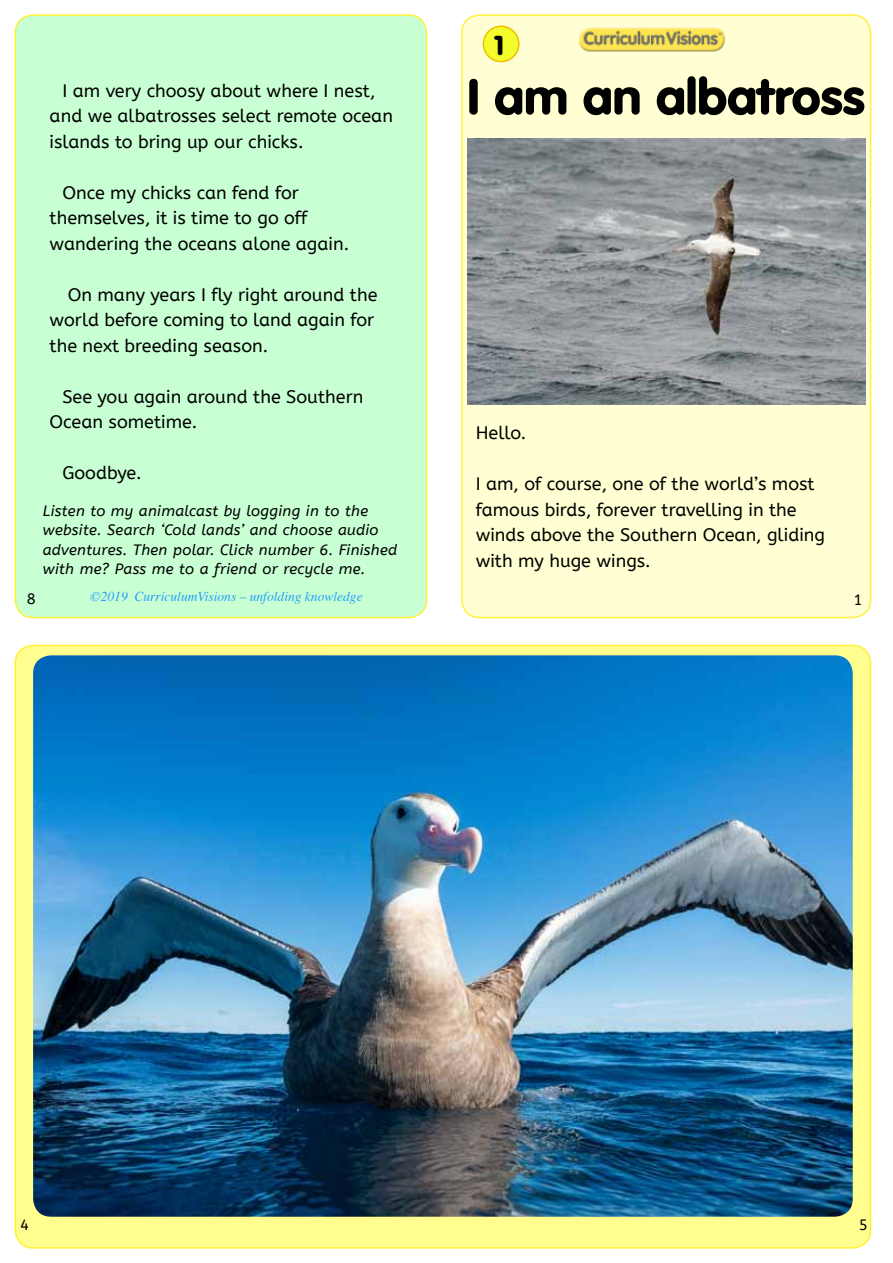
<style>
.page{position:relative;width:893px;height:1263px;background:#fff}
.page>*{position:absolute;margin:0;border:0;box-sizing:border-box;transform-origin:0 0}
.t1{font:900 49.5px "VAG Rounded";color:#000;scale:1.05 1}
.t2{font:900 27px "VAG Rounded";color:#000;scale:1.05 1}
.t3{font:18px/25.5px "A Bee Zee";color:#000}
.t4{font:italic 15px/19.5px "A Bee Zee";letter-spacing:.02em;color:#000}
.t5{font:15px "A Bee Zee";color:#000}
.t6{font:italic 13.5px "Times";color:#239efb}
</style>
<div class="page">
<div style="left:462px;top:15px;width:409px;height:603px;background:#ffffd3;border-radius:18px"></div>
<div style="left:461px;top:14px;width:410px;height:604px;border:2px solid #fff139;border-radius:18px"></div>
<div style="left:15px;top:15px;width:412px;height:603px;background:#c8ffd3;border-radius:18px"></div>
<div style="left:15px;top:14px;width:412px;height:604px;border:2px solid #fff139;border-radius:18px"></div>
<div style="left:15px;top:645px;width:856px;height:603px;background:#fffe8e;border-radius:18px"></div>
<img style="left:578px;top:27px;width:147px;height:25px">
<div style="left:483px;top:26px;width:36px;height:36px;background:#f5fc2c;border-radius:50%"></div>
<div style="left:483px;top:26px;width:36px;height:36px;border:2px solid #eebf05;border-radius:50%"></div>
<img style="left:33px;top:655px;width:820px;height:562px">
<img style="left:467px;top:139px;width:398px;height:265px">
<p class="t3" style="left:50px;top:78px;width:345px;text-indent:13px">I am very choosy about where I nest, and we albatrosses select remote ocean islands to bring up our chicks.</p>
<p class="t3" style="left:50px;top:180px;width:301px;text-indent:13px">Once my chicks can fend for themselves, it is time to go off wandering the oceans alone again.</p>
<p class="t3" style="left:50px;top:282px;width:329px;text-indent:18px">On many years I fly right around the world before coming to land again for the next breeding season.</p>
<p class="t3" style="left:50px;top:384px;width:315px;text-indent:13px">See you again around the Southern<br>Ocean sometime.</p>
<p class="t3" style="left:62px;top:461px;width:81px">Goodbye.</p>
<p class="t4" style="left:43px;top:501px;width:356px">Listen to my animalcast by logging in to the website. Search ‘Cold lands’ and choose audio adventures. Then polar. Click number 6. Finished with me? Pass me to a friend or recycle me.</p>
<h2 class="t2" style="left:494px;top:29px;width:10px">1</h2>
<h1 class="t1" style="left:467px;top:67px;width:380px">I am an albatross</h1>
<p class="t3" style="left:476px;top:421px;width:52px">Hello.</p>
<p class="t3" style="left:476px;top:472px;width:351px">I am, of course, one of the world’s most famous birds, forever travelling in the winds above the Southern Ocean, gliding with my huge wings.</p>
<p class="t6" style="left:91px;top:585px;width:274px">©2019 CurriculumVisions – unfolding knowledge</p>
<p class="t5" style="left:27px;top:590px;width:10px">8</p>
<p class="t5" style="left:854px;top:591px;width:10px">1</p>
<p class="t5" style="left:20px;top:1216px;width:10px">4</p>
<p class="t5" style="left:859px;top:1216px;width:10px">5</p>
</div>
